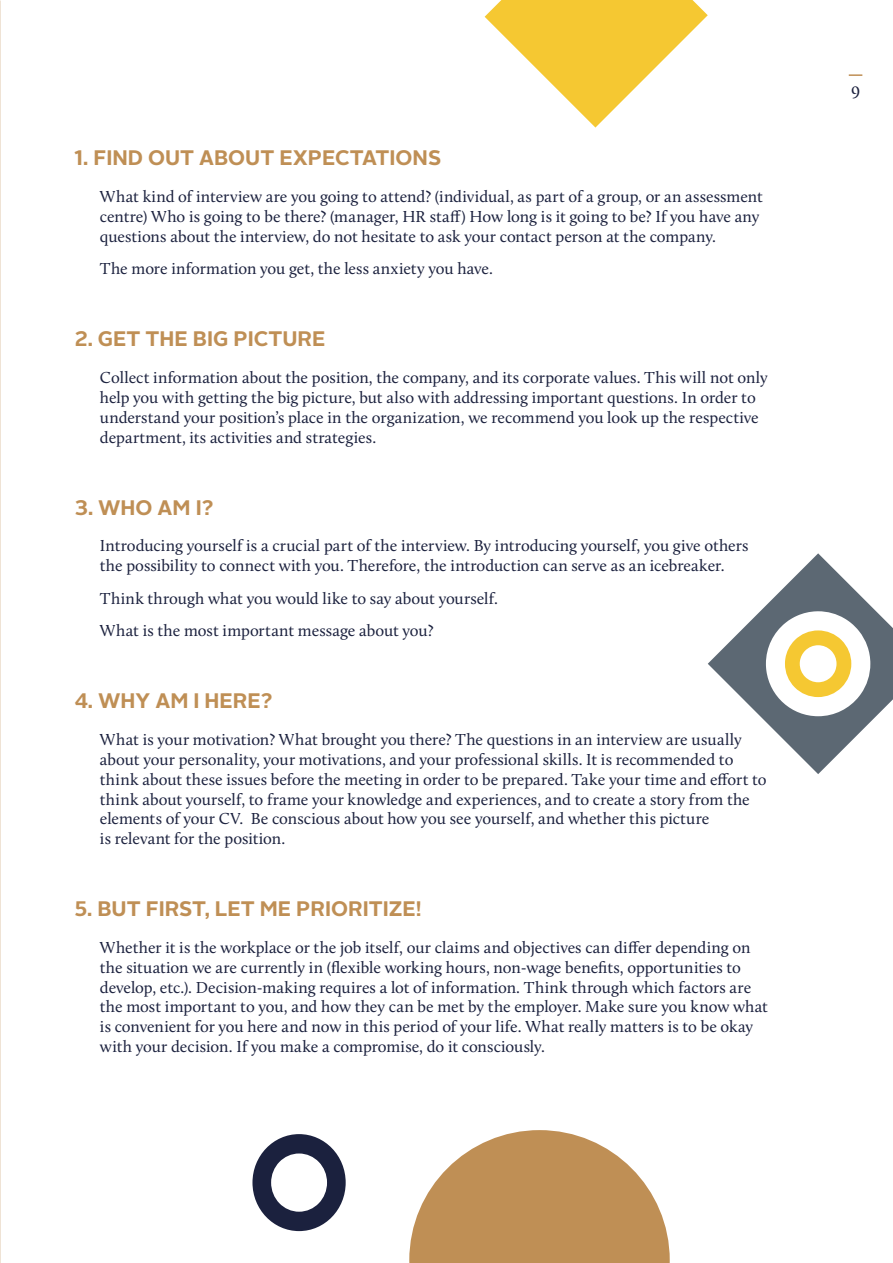
<style>
.page{position:relative;width:893px;height:1263px;background:#fff}
.page>*{position:absolute;margin:0;border:0;box-sizing:border-box;transform-origin:0 0}
.t1{font:700 21px "Alright Sans";color:#bf8f55}
.t2{font:18px "Calluna";color:#1b213e}
.t3{font:16.5px/19.8px "Calluna";color:#1b213e}
</style>
<div class="page">
<svg style="left:849px;top:74px;width:13px;height:2px"></svg>
<svg style="left:409px;top:1130px;width:261px;height:133px"></svg>
<svg style="left:252px;top:1134px;width:94px;height:97px"></svg>
<svg style="left:485px;top:0;width:223px;height:128px"></svg>
<svg style="left:708px;top:553px;width:185px;height:221px"></svg>
<p class="t1" style="left:74px;top:143px;width:368px">1. FIND OUT ABOUT EXPECTATIONS</p>
<p class="t3" style="left:100px;top:187px;width:664px">What kind of interview are you going to attend? (individual, as part of a group, or an assessment centre) Who is going to be there? (manager, HR staff) How long is it going to be? If you have any questions about the interview, do not hesitate to ask your contact person at the company.</p>
<p class="t3" style="left:100px;top:259px;width:395px">The more information you get, the less anxiety you have.</p>
<p class="t1" style="left:74px;top:324px;width:253px">2. GET THE BIG PICTURE</p>
<p class="t3" style="left:100px;top:368px;width:669px">Collect information about the position, the company, and its corporate values. This will not only help you with getting the big picture, but also with addressing important questions. In order to understand your position’s place in the organization, we recommend you look up the respective department, its activities and strategies.</p>
<p class="t1" style="left:74px;top:492px;width:141px">3. WHO AM I?</p>
<p class="t3" style="left:100px;top:536px;width:650px">Introducing yourself is a crucial part of the interview. By introducing yourself, you give others the possibility to connect with you. Therefore, the introduction can serve as an icebreaker.</p>
<p class="t3" style="left:100px;top:582px;width:400px;line-height:32.5px">Think through what you would like to say about yourself.<br>What is the most important message about you?</p>
<p class="t1" style="left:74px;top:686px;width:200px">4. WHY AM I HERE?</p>
<p class="t3" style="left:100px;top:729px;width:668px">What is your motivation? What brought you there? The questions in an interview are usually about your personality, your motivations, and your professional skills. It is recommended to think about these issues before the meeting in order to be prepared. Take your time and effort to think about yourself, to frame your knowledge and experiences, and to create a story from the elements of your CV. Be conscious about how you see yourself, and whether this picture<br>is relevant for the position.</p>
<p class="t1" style="left:74px;top:894px;width:349px">5. BUT FIRST, LET ME PRIORITIZE!</p>
<p class="t3" style="left:100px;top:937px;width:669px">Whether it is the workplace or the job itself, our claims and objectives can differ depending on the situation we are currently in (flexible working hours, non-wage benefits, opportunities to develop, etc.). Decision-making requires a lot of information. Think through which factors are the most important to you, and how they can be met by the employer. Make sure you know what is convenient for you here and now in this period of your life. What really matters is to be okay with your decision. If you make a compromise, do it consciously.</p>
<p class="t2" style="left:851px;top:78px;width:11px">9</p>
</div>
